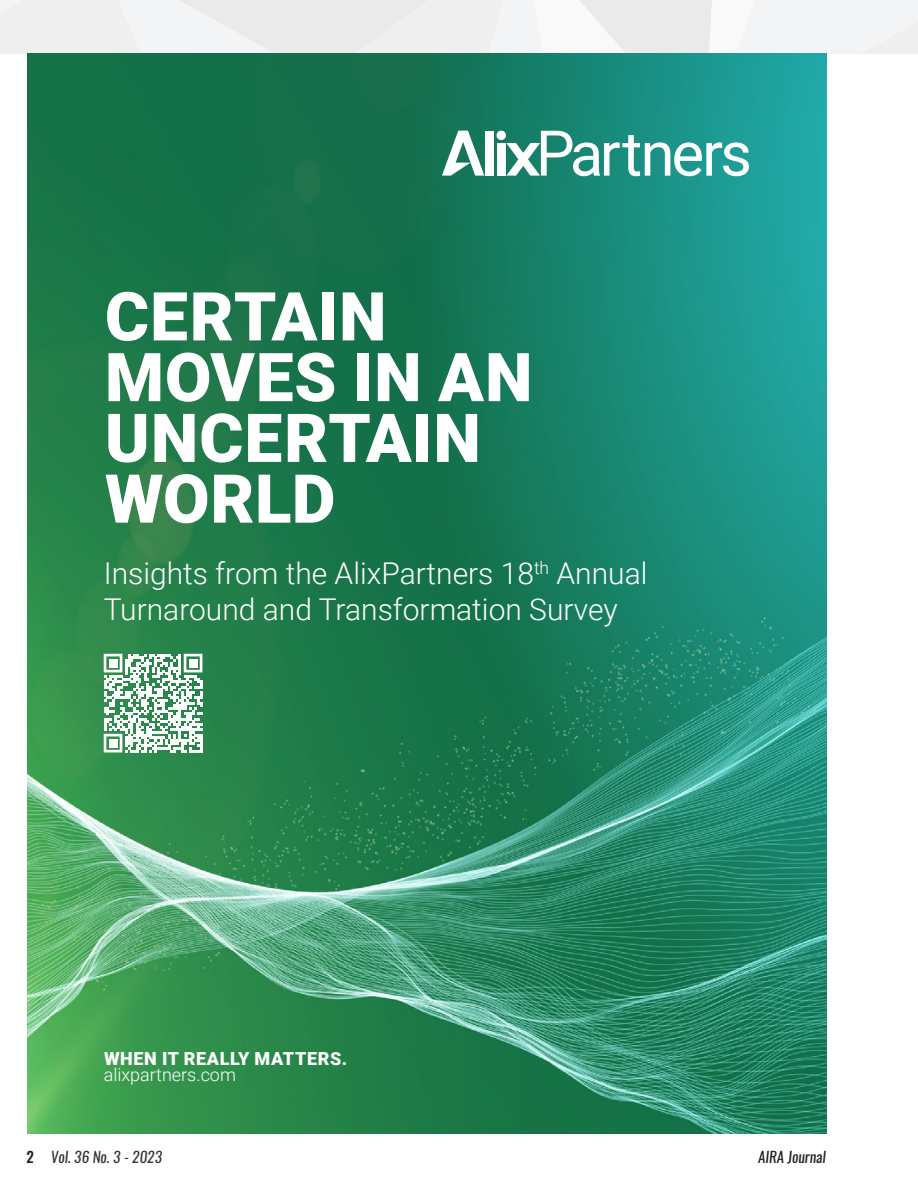
<style>
.page{position:relative;width:918px;height:1188px;background:#fff}
.page>*{position:absolute;margin:0;border:0;box-sizing:border-box;transform-origin:0 0}
.t1{font:900 67.5px/60.8px "Roboto";letter-spacing:.01em;color:#fff}
.t2{font:300 30px/36px "Roboto";color:#fff}
.t3{font:900 18px/15.3px "Roboto";letter-spacing:.035em;color:#fff}
.t4{font:italic 15px "Oswald";color:#333}
.t5{font:italic 15px "Oswald";color:#231f20}
.s1{font-weight:300}
.s2{font-weight:500;font-style:normal;color:#231f20}
</style>
<div class="page">
<svg style="left:0;top:0;width:918px;height:54px"></svg>
<img style="left:27px;top:53px;width:799px;height:1080px">
<svg style="left:506px;top:131px;width:243px;height:45px"></svg>
<div style="left:497px;top:131px;width:9px;height:9px;background:#fff;border-radius:50%"></div>
<div style="left:485px;top:131px;width:8px;height:45px;background:#fff"></div>
<div style="left:497px;top:143px;width:8px;height:33px;background:#fff"></div>
<svg style="left:442px;top:131px;width:42px;height:45px"></svg>
<svg style="left:104px;top:654px;width:99px;height:99px"></svg>
<div style="left:109px;top:659px;width:8px;height:8px;background:#fff"></div>
<div style="left:189px;top:659px;width:8px;height:8px;background:#fff"></div>
<div style="left:109px;top:739px;width:8px;height:8px;background:#fff"></div>
<p class="t1" style="left:105px;top:284px;width:429px">CERTAIN<br>MOVES IN AN<br>UNCERTAIN<br>WORLD</p>
<p class="t2" style="left:104px;top:555px;width:545px">Insights from the AlixPartners 18<sup>th</sup> Annual<br>Turnaround and Transformation Survey</p>
<p class="t3" style="left:104px;top:1051px;width:245px">WHEN IT REALLY MATTERS. <span class="s1">alixpartners.com</span></p>
<p class="t4" style="left:27px;top:1146px;width:137px"><span class="s2">2</span> Vol. 36 No. 3 - 2023</p>
<p class="t5" style="left:758px;top:1146px;width:69px">AIRA Journal</p>
</div>
